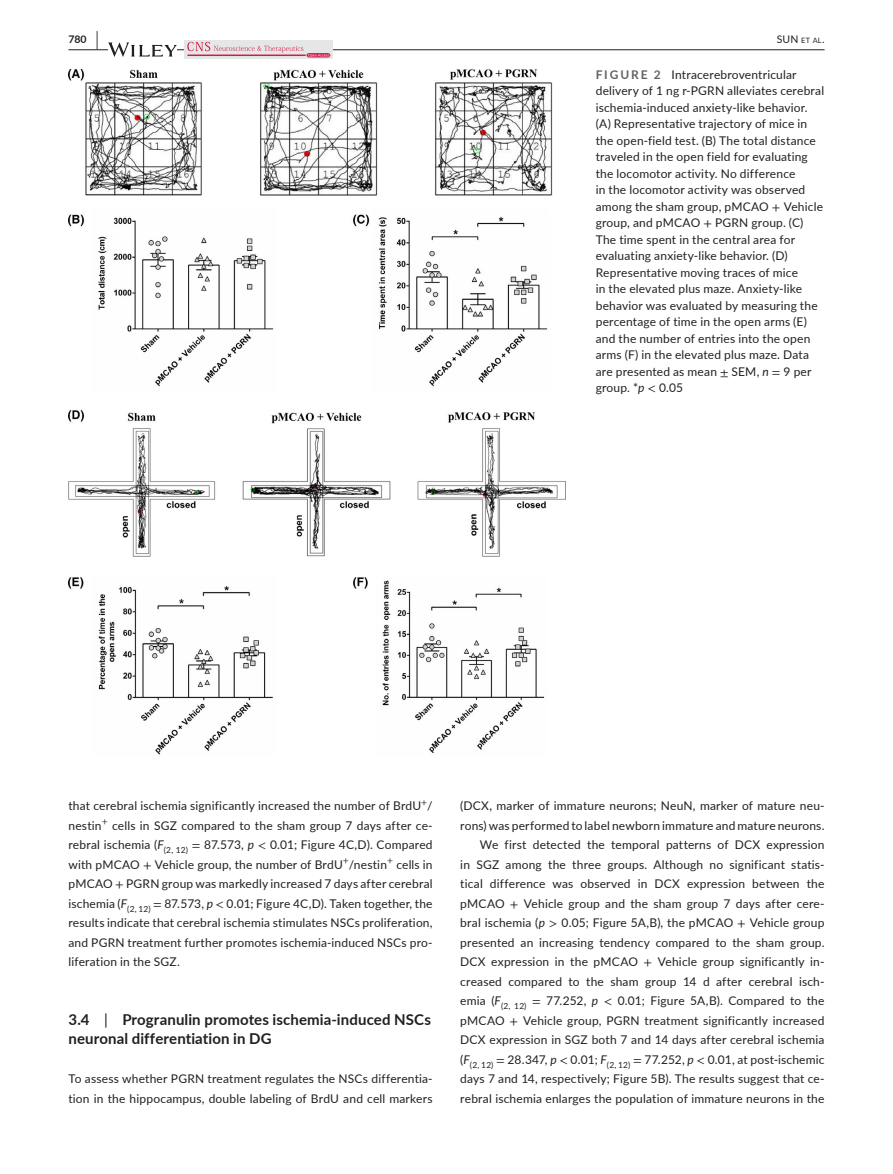
<style>
.page{position:relative;width:893px;height:1174px;background:#fff}
.page>*{position:absolute;margin:0;border:0;box-sizing:border-box;transform-origin:0 0}
.t1{font:700 15px/19.5px "Lato";letter-spacing:.005em;color:#231f20}
.t2{font:12px/19.5px "Lato";letter-spacing:.015em;color:#231f20;text-align:justify}
.t3{font:10.5px "Lato";color:#231f20}
.t4{font:700 10.5px "Lato";color:#231f20}
.t5{font:8.4px "STIX Two Text";color:#231f20}
.s1{font-size:19.5px}
.s2{font-size:7.35px}
.s3{font-weight:700;color:#636366}
.s4{font-family:"STIX Two Text"}
.s5{font-style:italic}
.s6{font-weight:400}
</style>
<div class="page">
<hr style="left:68px;top:49px;width:756px;height:1px;background:#231f20">
<svg style="left:108px;top:42px;width:69px;height:15px"></svg>
<div style="left:185px;top:40px;width:148px;height:19px;background:#e5e6e6"></div>
<hr style="left:307px;top:53px;width:23px;height:4px;background:#d32955;border-radius:2px">
<svg style="left:187px;top:42px;width:142px;height:15px"></svg>
<img style="left:68px;top:69px;width:498px;height:686px">
<p class="t4" style="left:68px;top:31px;width:31px">780 <span class="s1">|</span></p>
<p class="t3" style="left:777px;top:31px;width:49px">SUN <span class="s2">et al</span>.</p>
<p class="t2" style="left:596px;top:66px;width:230px;line-height:16.5px;text-align:left"><span class="s3">FIGURE 2</span> Intracerebroventricular delivery of 1 ng r-PGRN alleviates cerebral ischemia-induced anxiety-like behavior. (A) Representative trajectory of mice in the open-field test. (B) The total distance traveled in the open field for evaluating the locomotor activity. No difference<br>in the locomotor activity was observed among the sham group, pMCAO <span class="s4">+</span> Vehicle group, and pMCAO <span class="s4">+</span> PGRN group. (C)<br>The time spent in the central area for evaluating anxiety-like behavior. (D)<br>Representative moving traces of mice<br>in the elevated plus maze. Anxiety-like behavior was evaluated by measuring the percentage of time in the open arms (E) and the number of entries into the open arms (F) in the elevated plus maze. Data are presented as mean <span class="s4">±</span> SEM, <span class="s5">n</span> <span class="s4">=</span> 9 per group. *<span class="s5">p</span> <span class="s4">&lt;</span> 0.05</p>
<p class="t2" style="left:68px;top:795px;width:354px">that cerebral ischemia significantly increased the number of BrdU</p>
<p class="t5" style="left:421px;top:796px;width:8px">+</p>
<p class="t2" style="left:427px;top:795px;width:7px">/</p>
<p class="t2" style="left:68px;top:815px;width:35px">nestin</p>
<p class="t5" style="left:102px;top:815px;width:8px">+</p>
<p class="t2" style="left:68px;top:815px;width:366px;text-indent:44px">cells in SGZ compared to the sham group 7 days after ce&shy;rebral ischemia (<span class="s5">F</span><sub>(2,</sub> <sub>12)</sub> <span class="s4">=</span> 87.573, <span class="s5">p</span> <span class="s4">&lt;</span> 0.01; Figure 4C,D). Compared with pMCAO <span class="s4">+</span> Vehicle group, the number of BrdU</p>
<p class="t5" style="left:343px;top:854px;width:8px">+</p>
<p class="t2" style="left:349px;top:854px;width:40px">/nestin</p>
<p class="t5" style="left:387px;top:854px;width:8px">+</p>
<p class="t2" style="left:68px;top:854px;width:366px;text-indent:328px">cells in pMCAO <span class="s4">+</span> PGRN group was markedly increased 7 days after cerebral ischemia (<span class="s5">F</span><sub>(2,</sub> <sub>12)</sub> <span class="s4">=</span> 87.573, <span class="s5">p</span> <span class="s4">&lt;</span> 0.01; Figure 4C,D). Taken together, the results indicate that cerebral ischemia stimulates NSCs proliferation, and PGRN treatment further promotes ischemia-induced NSCs pro&shy;liferation in the SGZ.</p>
<p class="t1" style="left:68px;top:1009px;width:364px">3.4 <span class="s6">|</span> Progranulin promotes ischemia-induced NSCs neuronal differentiation in DG</p>
<p class="t2" style="left:68px;top:1068px;width:366px">To assess whether PGRN treatment regulates the NSCs differentia&shy;tion in the hippocampus, double labeling of BrdU and cell markers</p>
<p class="t2" style="left:460px;top:795px;width:366px;text-align:right">(DCX, marker of immature neurons; NeuN, marker of mature neu&shy;rons) was performed to label newborn immature and mature neurons.<br>We first detected the temporal patterns of DCX expression<br>in SGZ among the three groups. Although no significant statis&shy;tical difference was observed in DCX expression between the pMCAO <span class="s4">+</span> Vehicle group and the sham group 7 days after cere&shy;bral ischemia (<span class="s5">p</span> <span class="s4">&gt;</span> 0.05; Figure 5A,B), the pMCAO <span class="s4">+</span> Vehicle group presented an increasing tendency compared to the sham group.<br>DCX expression in the pMCAO <span class="s4">+</span> Vehicle group significantly in&shy;creased compared to the sham group 14 d after cerebral isch&shy;emia (<span class="s5">F</span><sub>(2,</sub> <sub>12)</sub> <span class="s4">=</span> 77.252, <span class="s5">p</span> <span class="s4">&lt;</span> 0.01; Figure 5A,B). Compared to the pMCAO <span class="s4">+</span> Vehicle group, PGRN treatment significantly increased DCX expression in SGZ both 7 and 14 days after cerebral ischemia (<span class="s5">F</span><sub>(2,</sub> <sub>12)</sub> <span class="s4">=</span> 28.347, <span class="s5">p</span> <span class="s4">&lt;</span> 0.01; <span class="s5">F</span><sub>(2,</sub> <sub>12)</sub> <span class="s4">=</span> 77.252, <span class="s5">p</span> <span class="s4">&lt;</span> 0.01, at post-ischemic days 7 and 14, respectively; Figure 5B). The results suggest that ce&shy;rebral ischemia enlarges the population of immature neurons in the</p>
</div>
